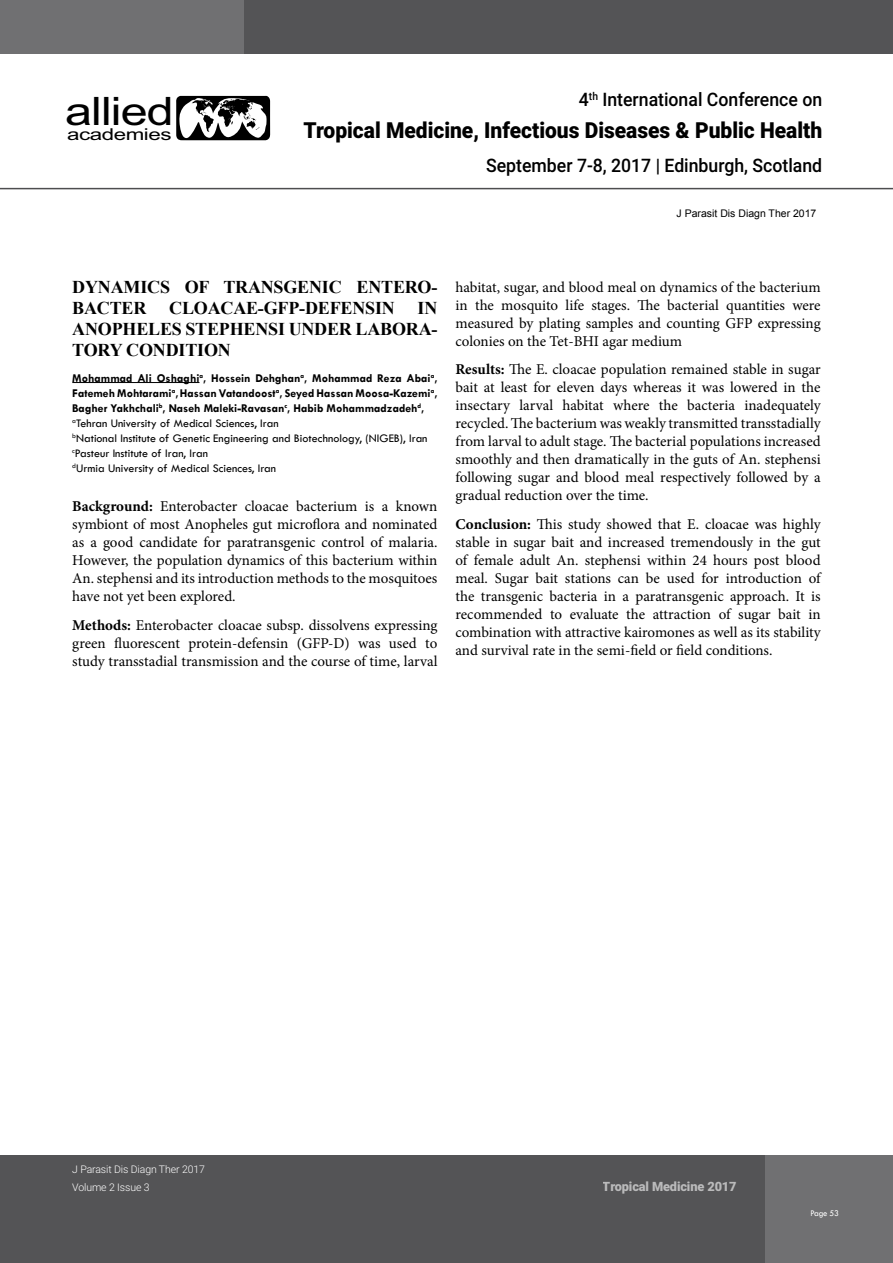
<style>
.page{position:relative;width:893px;height:1263px;background:#fff}
.page>*{position:absolute;margin:0;border:0;box-sizing:border-box;transform-origin:0 0}
.t1{font:39.15px "Arial";letter-spacing:-.02em;color:#000;scale:1.24 1}
.t2{font:900 22.05px "Roboto";color:#000;scale:.95 1}
.t3{font:500 18.6px "Roboto";color:#000;scale:.95 1}
.t4{font:700 18px/21px "Times New Roman";letter-spacing:-.01em;color:#000}
.t5{font:16.35px "Arial";letter-spacing:-.02em;color:#000;scale:1.36 1}
.t6{font:15px/18px "Minion Pro";color:#000;text-align:justify}
.t7{font:900 12.75px "Roboto";letter-spacing:-.01em;color:#fff}
.t8{font:12px/15px "Tw Cen";color:#000}
.t9{font:300 10.5px/17.4px "Roboto";letter-spacing:-.01em;color:#fff}
.t10{font:10.5px "Arial";color:#000}
.t11{font:9px "Tw Cen";letter-spacing:-.02em;color:#fff;scale:.95 1}
.s1{font-weight:700}
</style>
<div class="page">
<svg style="left:176px;top:96px;width:94px;height:44px"></svg>
<svg style="left:0;top:1155px;width:893px;height:108px;background:#58585a"></svg>
<svg style="left:0;top:0;width:893px;height:54px;background:#5b5b5d"></svg>
<hr style="left:0;top:188px;width:893px;height:1px;background:#4d4d4f">
<hr style="left:72px;top:382px;width:127px;height:1px;background:#000">
<h1 class="t1" style="left:65px;top:85px;width:89px">allied</h1>
<p class="t5" style="left:67px;top:123px;width:78px">academies</p>
<p class="t3" style="left:579px;top:87px;width:258px">4<sup>th</sup> International Conference on</p>
<h2 class="t2" style="left:303px;top:115px;width:548px">Tropical Medicine, Infectious Diseases &amp; Public Health</h2>
<p class="t3" style="left:486px;top:152px;width:355px">September 7-8, 2017 | Edinburgh, Scotland</p>
<p class="t10" style="left:677px;top:206px;width:141px">J Parasit Dis Diagn Ther 2017</p>
<p class="t4" style="left:72px;top:276px;width:367px">DYNAMICS OF TRANSGENIC ENTERO-<br>BACTER</p>
<p class="t4" style="left:169px;top:297px;width:227px">CLOACAE-GFP-DEFENSIN</p>
<p class="t4" style="left:72px;top:297px;width:367px;text-align:justify;text-indent:345px">IN ANOPHELES STEPHENSI UNDER LABORA-TORY CONDITION</p>
<p class="t8" style="left:72px;top:370px;width:367px"><span class="s1">Mohammad Ali Oshaghi</span><sup>a</sup><span class="s1">, Hossein Dehghan</span><sup>a</sup><span class="s1">, Mohammad Reza Abai</span><sup>a</sup><span class="s1">, Fatemeh Mohtarami</span><sup>a</sup><span class="s1">,Hassan Vatandoost</span><sup>a</sup><span class="s1">, Seyed Hassan Moosa-Kazemi</span><sup>a</sup><span class="s1">, Bagher Yakhchali</span><sup>b</sup><span class="s1">, Naseh Maleki-Ravasan</span><sup>c</sup><span class="s1">, Habib Mohammadzadeh</span><sup>d</sup><span class="s1">, </span><sup>a</sup>Tehran University of Medical Sciences, Iran<br><sup>b</sup>National Institute of Genetic Engineering and Biotechnology, (NIGEB), Iran <sup>c</sup>Pasteur Institute of Iran, Iran<br><sup>d</sup>Urmia University of Medical Sciences, Iran</p>
<p class="t6" style="left:72px;top:497px;width:367px"><span class="s1">Background:</span> Enterobacter cloacae bacterium is a known symbiont of most Anopheles gut microflora and nominated as a good candidate for paratransgenic control of malaria.<br>However, the population dynamics of this bacterium within An. stephensi and its introduction methods to the mosquitoes have not yet been explored.</p>
<p class="t6" style="left:72px;top:616px;width:367px"><span class="s1">Methods:</span> Enterobacter cloacae subsp. dissolvens expressing green fluorescent protein-defensin (GFP-D) was used to study transstadial transmission and the course of time, larval</p>
<p class="t6" style="left:455px;top:278px;width:367px">habitat, sugar, and blood meal on dynamics of the bacterium in the mosquito life stages. The bacterial quantities were measured by plating samples and counting GFP expressing colonies on the Tet-BHI agar medium</p>
<p class="t6" style="left:455px;top:361px;width:367px"><span class="s1">Results:</span> The E. cloacae population remained stable in sugar bait at least for eleven days whereas it was lowered in the insectary larval habitat where the bacteria inadequately recycled. The bacterium was weakly transmitted transstadially from larval to adult stage. The bacterial populations increased smoothly and then dramatically in the guts of An. stephensi following sugar and blood meal respectively followed by a gradual reduction over the time.</p>
<p class="t6" style="left:455px;top:515px;width:367px"><span class="s1">Conclusion:</span> This study showed that E. cloacae was highly stable in sugar bait and increased tremendously in the gut of female adult An. stephensi within 24 hours post blood meal. Sugar bait stations can be used for introduction of the transgenic bacteria in a paratransgenic approach. It is recommended to evaluate the attraction of sugar bait in combination with attractive kairomones as well as its stability and survival rate in the semi-field or field conditions.</p>
<p class="t9" style="left:72px;top:1161px;width:134px">J Parasit Dis Diagn Ther 2017<br>Volume 2 Issue 3</p>
<p class="t7" style="left:603px;top:1177px;width:135px">Tropical Medicine 2017</p>
<p class="t11" style="left:810px;top:1207px;width:32px">Page 53</p>
</div>
